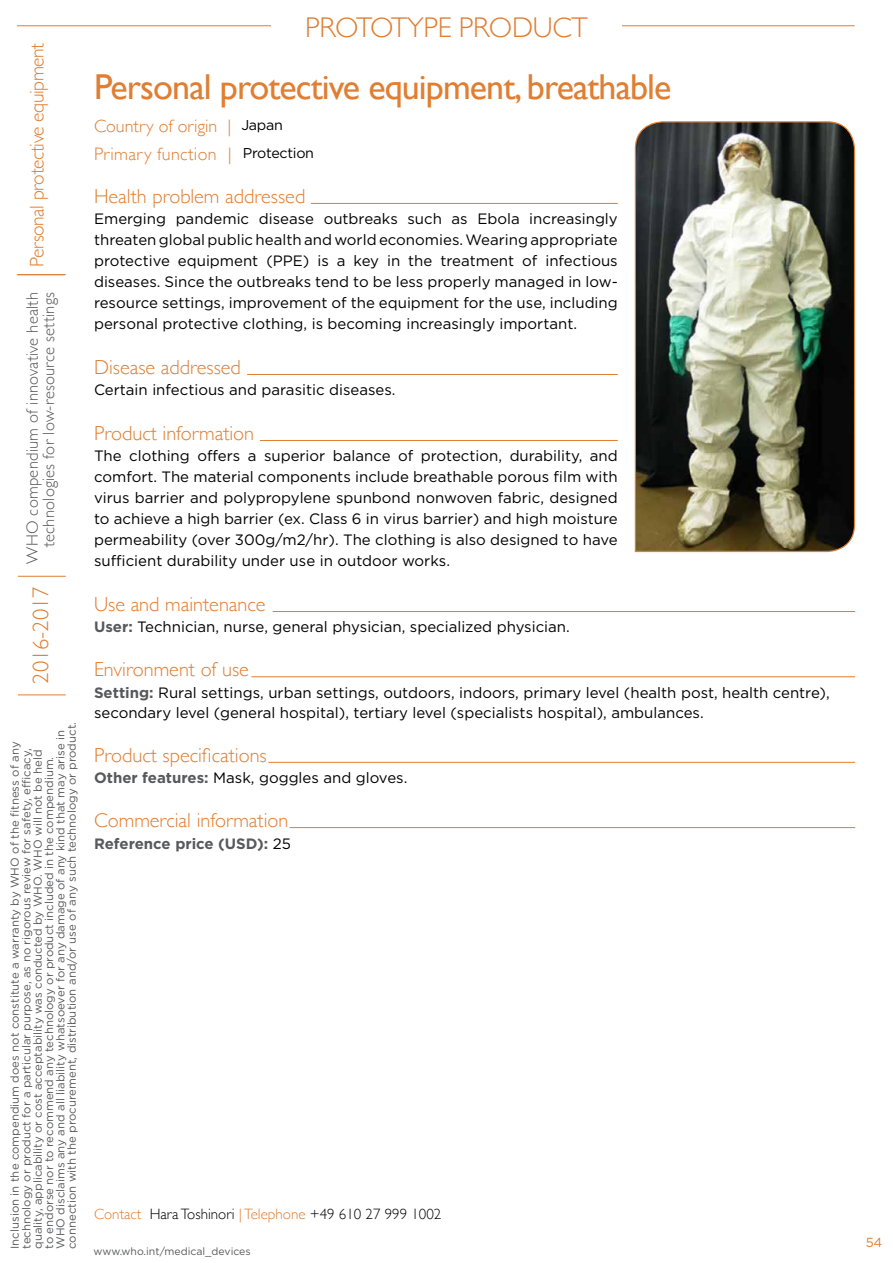
<style>
.page{position:relative;width:893px;height:1263px;background:#fff}
.page>*{position:absolute;margin:0;border:0;box-sizing:border-box;transform-origin:0 0}
.t1{font:36px "Gill Sans";letter-spacing:-.025em;color:#e07e32}
.t2{font:300 28.5px "Gill Sans";letter-spacing:-.01em;color:#e07e32}
.t3{font:300 22.5px "Gill Sans";color:#e07e32}
.t4{font:300 20.25px "Gill Sans";color:#e07e32}
.t5{font:300 19.5px "Gill Sans";letter-spacing:-.02em;color:#e07e32}
.t6{font:300 18px/28px "Gill Sans";letter-spacing:.02em;color:#e07e32}
.t7{font:300 16.5px/16.5px "Gill Sans";letter-spacing:.015em;color:#58595b;text-align:right}
.t8{font:15px/21px "Gotham";color:#000;text-align:justify}
.t9{font:300 15px "Gill Sans";color:#000}
.t10{font:700 15px "Gotham";color:#58595b}
.t11{font:13.2px "Gotham";color:#e07e32}
.t12{font:11.4px/11.4px "Gotham";color:#58595b}
.t13{font:10.5px "Gotham";color:#58595b}
.s1{font-family:"Gotham";font-weight:400;font-size:14.25px;color:#000}
.s2{font-weight:700;color:#58595b}
.s3{font-weight:400;color:#000}
.s4{color:#e07e32}
</style>
<div class="page">
<hr style="left:18px;top:576px;width:48px;height:1px;background:#e07e32">
<hr style="left:18px;top:274px;width:48px;height:1px;background:#e07e32">
<hr style="left:17px;top:25px;width:838px;height:1px;background:#e07e32">
<div style="left:271px;top:10px;width:351px;height:34px;background:#fff"></div>
<hr style="left:17px;top:274px;width:48px;height:1px;background:#e07e32">
<hr style="left:311px;top:203px;width:307px;height:1px;background:#e07e32">
<hr style="left:247px;top:374px;width:371px;height:1px;background:#e07e32">
<hr style="left:260px;top:440px;width:358px;height:1px;background:#e07e32">
<hr style="left:273px;top:611px;width:582px;height:1px;background:#e07e32">
<hr style="left:251px;top:676px;width:604px;height:1px;background:#e07e32">
<hr style="left:268px;top:762px;width:587px;height:1px;background:#e07e32">
<hr style="left:290px;top:827px;width:565px;height:1px;background:#e07e32">
<img style="left:634px;top:121px;width:222px;height:432px">
<h3 class="t5" style="left:22px;top:267px;width:226px;rotate:-90deg">Personal protective equipment</h3>
<p class="t7" style="left:23px;top:564px;width:273px;rotate:-90deg">WHO compendium of innovative health technologies for low-resource settings</p>
<h3 class="t3" style="left:23px;top:684px;width:99px;rotate:-90deg">2016-2017</h3>
<p class="t12" style="left:9px;top:1249px;width:528px;rotate:-90deg">Inclusion in the compendium does not constitute a warranty by WHO of the fitness of any technology or product for a particular purpose, as no rigorous review for safety, efficacy, quality, applicability or cost acceptability was conducted by WHO. WHO will not be held<br>to endorse nor to recommend any technology or product included in the compendium.<br>WHO disclaims any and all liability whatsoever for any damage of any kind that may arise in connection with the procurement, distribution and/or use of any such technology or product.</p>
<h2 class="t2" style="left:305px;top:5px;width:284px">PROTOTYPE PRODUCT</h2>
<h1 class="t1" style="left:94px;top:65px;width:579px">Personal protective equipment, breathable</h1>
<p class="t6" style="left:94px;top:111px;width:221px">Country of origin | <span class="s1">Japan<br></span>Primary function | <span class="s1">Protection</span></p>
<h3 class="t4" style="left:94px;top:180px;width:213px">Health problem addressed</h3>
<p class="t8" style="left:94px;top:208px;width:525px">Emerging pandemic disease outbreaks such as Ebola increasingly threaten global public health and world economies. Wearing appropriate protective equipment (PPE) is a key in the treatment of infectious diseases. Since the outbreaks tend to be less properly managed in low&shy;resource settings, improvement of the equipment for the use, including personal protective clothing, is becoming increasingly important.</p>
<h3 class="t4" style="left:94px;top:351px;width:148px">Disease addressed</h3>
<p class="t8" style="left:94px;top:379px;width:303px">Certain infectious and parasitic diseases.</p>
<h3 class="t4" style="left:94px;top:417px;width:162px">Product information</h3>
<p class="t8" style="left:94px;top:445px;width:525px">The clothing offers a superior balance of protection, durability, and comfort. The material components include breathable porous film with virus barrier and polypropylene spunbond nonwoven fabric, designed to achieve a high barrier (ex. Class 6 in virus barrier) and high moisture permeability (over 300g/m2/hr). The clothing is also designed to have sufficient durability under use in outdoor works.</p>
<h3 class="t4" style="left:94px;top:588px;width:173px">Use and maintenance</h3>
<p class="t8" style="left:94px;top:616px;width:477px"><span class="s2">User:</span> Technician, nurse, general physician, specialized physician.</p>
<h3 class="t4" style="left:94px;top:654px;width:156px">Environment of use</h3>
<p class="t8" style="left:94px;top:682px;width:737px;line-height:20.2px"><span class="s2">Setting:</span> Rural settings, urban settings, outdoors, indoors, primary level (health post, health centre), secondary level (general hospital), tertiary level (specialists hospital), ambulances.</p>
<h3 class="t4" style="left:94px;top:739px;width:174px">Product specifications</h3>
<p class="t8" style="left:94px;top:767px;width:315px"><span class="s2">Other features:</span> Mask, goggles and gloves.</p>
<h3 class="t4" style="left:94px;top:805px;width:196px">Commercial information</h3>
<p class="t10" style="left:94px;top:834px;width:198px">Reference price (USD): <span class="s3">25</span></p>
<p class="t9" style="left:94px;top:1202px;width:349px"><span class="s4">Contact</span> Hara Toshinori <span class="s4">| Telephone</span> +49 610 27 999 1002</p>
<p class="t13" style="left:94px;top:1246px;width:159px">www.who.int/medical_devices</p>
<p class="t11" style="left:866px;top:1235px;width:18px">54</p>
</div>
